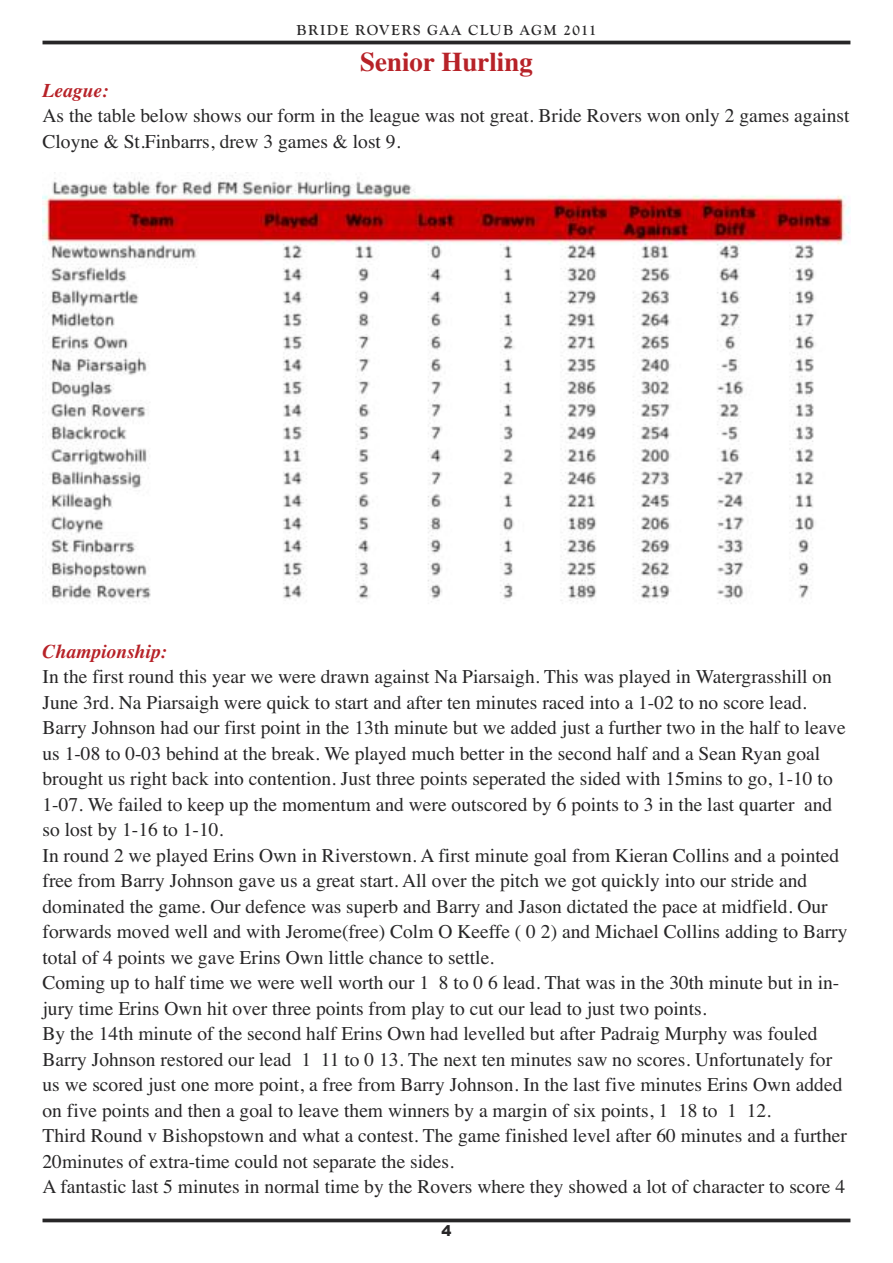
<style>
.page{position:relative;width:893px;height:1263px;background:#fff}
.page>*{position:absolute;margin:0;border:0;box-sizing:border-box;transform-origin:0 0}
.t1{font:700 27px "Times";color:#b72228}
.t2{font:19.5px/25.5px "Times";color:#272627}
.t3{font:italic 700 19.5px "Times";color:#b72228}
.t4{font:700 15px "Goudy Old Style T";letter-spacing:.1em;color:#272627}
.t5{font:900 15px "Arial";color:#272627}
</style>
<div class="page">
<hr style="left:43px;top:41px;width:807px;height:3px;background:#272627">
<svg style="left:43px;top:1218px;width:807px;height:4px;background:#474647"></svg>
<img style="left:43px;top:175px;width:807px;height:429px">
<p class="t4" style="left:297px;top:21px;width:301px">BRIDE ROVERS GAA CLUB AGM 2011</p>
<h1 class="t1" style="left:360px;top:46px;width:174px">Senior Hurling</h1>
<p class="t3" style="left:43px;top:79px;width:68px">League:</p>
<p class="t2" style="left:43px;top:103px;width:808px">As the table below shows our form in the league was not great. Bride Rovers won only 2 games against<br>Cloyne &amp; St.Finbarrs, drew 3 games &amp; lost 9.</p>
<p class="t3" style="left:43px;top:640px;width:126px">Championship:</p>
<p class="t2" style="left:43px;top:664px;width:806px">In the first round this year we were drawn against Na Piarsaigh. This was played in Watergrasshill on June 3rd. Na Piarsaigh were quick to start and after ten minutes raced into a 1-02 to no score lead.<br>Barry Johnson had our first point in the 13th minute but we added just a further two in the half to leave us 1-08 to 0-03 behind at the break. We played much better in the second half and a Sean Ryan goal brought us right back into contention. Just three points seperated the sided with 15mins to go, 1-10 to 1-07. We failed to keep up the momentum and were outscored by 6 points to 3 in the last quarter and so lost by 1-16 to 1-10.<br>In round 2 we played Erins Own in Riverstown. A first minute goal from Kieran Collins and a pointed free from Barry Johnson gave us a great start. All over the pitch we got quickly into our stride and dominated the game. Our defence was superb and Barry and Jason dictated the pace at midfield. Our forwards moved well and with Jerome(free) Colm O Keeffe ( 0 2) and Michael Collins adding to Barry total of 4 points we gave Erins Own little chance to settle.<br>Coming up to half time we were well worth our 1 8 to 0 6 lead. That was in the 30th minute but in in&shy;jury time Erins Own hit over three points from play to cut our lead to just two points.<br>By the 14th minute of the second half Erins Own had levelled but after Padraig Murphy was fouled Barry Johnson restored our lead 1 11 to 0 13. The next ten minutes saw no scores. Unfortunately for us we scored just one more point, a free from Barry Johnson. In the last five minutes Erins Own added on five points and then a goal to leave them winners by a margin of six points, 1 18 to 1 12.<br>Third Round v Bishopstown and what a contest. The game finished level after 60 minutes and a further 20minutes of extra-time could not separate the sides.<br>A fantastic last 5 minutes in normal time by the Rovers where they showed a lot of character to score 4</p>
<p class="t5" style="left:441px;top:1222px;width:12px">4</p>
</div>
